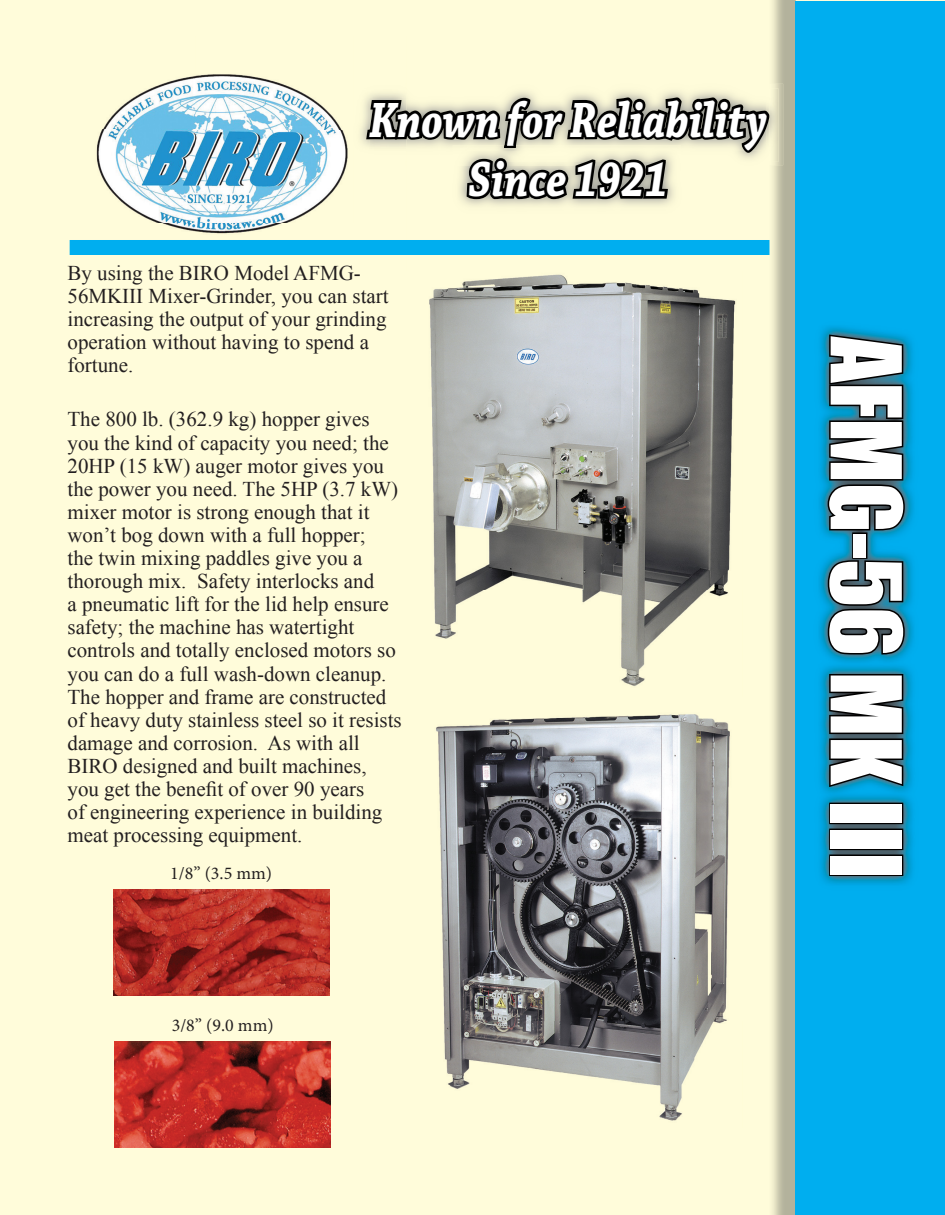
<style>
.page{position:relative;width:945px;height:1215px;background:#fffcda}
.page>*{position:absolute;margin:0;border:0;box-sizing:border-box;transform-origin:0 0}
.t1{font:90px "Impact";color:#fff}
.t2{font:italic 700 52.35px/59.4px "Chaparral Pro";color:#fff;text-align:center;scale:.81 1}
.t3{font:21px/23.1px "Times New Roman";color:#231f20}
.t4{font:18px "Minion Pro";color:#231f20}
</style>
<div class="page">
<img style="left:772px;top:0;width:24px;height:1215px">
<div style="left:796px;top:1px;width:149px;height:1214px;background:#00aeef"></div>
<img style="left:819px;top:326px;width:95px;height:559px">
<svg style="left:826px;top:333px;width:88px;height:199px;background:#1f3c47"></svg>
<div style="left:852px;top:532px;width:15px;height:27px;border:3px solid #000"></div>
<svg style="left:826px;top:559px;width:80px;height:97px;background:#243840"></svg>
<svg style="left:828px;top:672px;width:86px;height:117px;background:#1f3b46"></svg>
<div style="left:829px;top:803px;width:74px;height:21px;border:3px solid #000"></div>
<div style="left:829px;top:829px;width:74px;height:21px;border:3px solid #000"></div>
<div style="left:829px;top:855px;width:74px;height:21px;border:3px solid #000"></div>
<img style="left:69px;top:74px;width:279px;height:181px">
<img style="left:436px;top:714px;width:294px;height:407px">
<img style="left:772px;top:84px;width:11px;height:81px">
<img style="left:360px;top:88px;width:418px;height:74px">
<svg style="left:366px;top:97px;width:403px;height:105px"></svg>
<img style="left:429px;top:274px;width:307px;height:412px">
<img style="left:113px;top:890px;width:216px;height:105px">
<img style="left:115px;top:1042px;width:216px;height:105px">
<div style="left:70px;top:240px;width:700px;height:15px;background:#00aeef"></div>
<h2 class="t2" style="left:369px;top:95px;width:493px">Known for Reliability<br>Since 1921</h2>
<p class="t3" style="left:68px;top:263px;width:323px">By using the BIRO Model AFMG-<br>56MKIII Mixer-Grinder, you can start increasing the output of your grinding operation without having to spend a fortune.</p>
<p class="t3" style="left:68px;top:410px;width:336px">The 800 lb. (362.9 kg) hopper gives you the kind of capacity you need; the 20HP (15 kW) auger motor gives you the power you need. The 5HP (3.7 kW) mixer motor is strong enough that it won’t bog down with a full hopper;<br>the twin mixing paddles give you a thorough mix. Safety interlocks and<br>a pneumatic lift for the lid help ensure safety; the machine has watertight controls and totally enclosed motors so you can do a full wash-down cleanup.<br>The hopper and frame are constructed of heavy duty stainless steel so it resists damage and corrosion. As with all BIRO designed and built machines, you get the benefit of over 90 years<br>of engineering experience in building meat processing equipment.</p>
<p class="t4" style="left:170px;top:866px;width:103px">1/8” (3.5 mm)</p>
<p class="t4" style="left:172px;top:1018px;width:103px">3/8” (9.0 mm)</p>
<h1 class="t1" style="left:914px;top:337px;width:543px;rotate:90deg">AFMG-56 MK III</h1>
</div>
